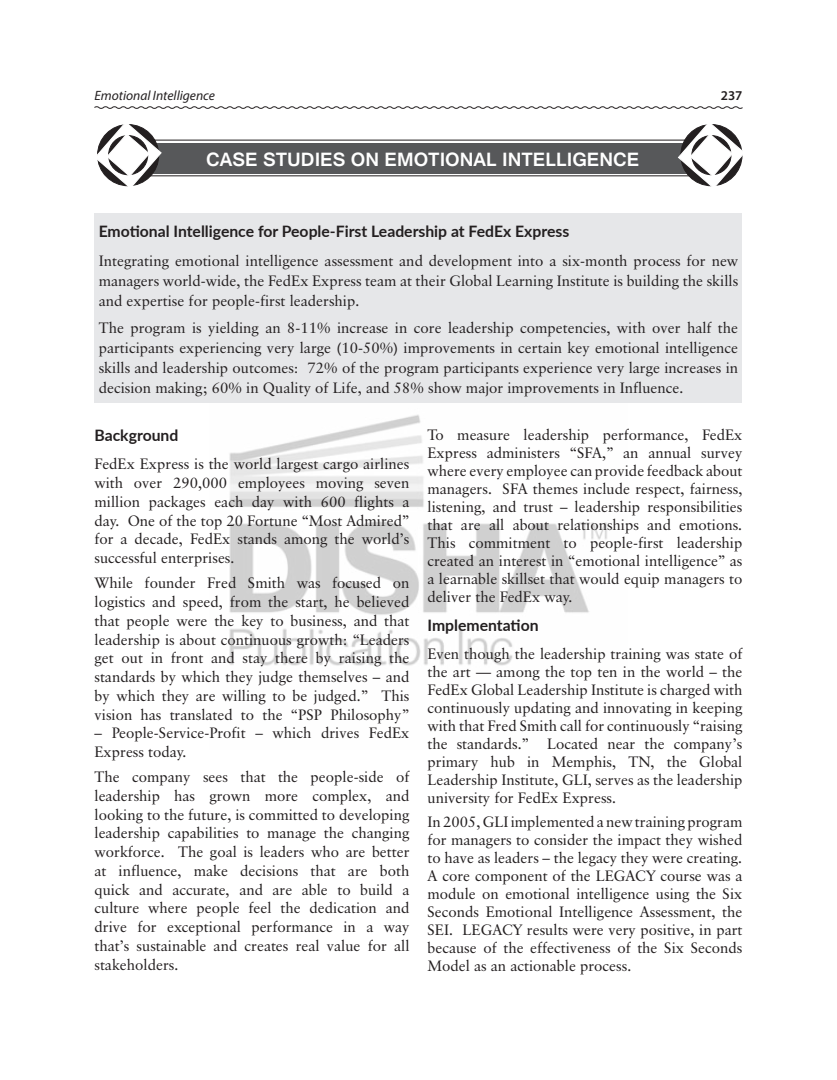
<style>
.page{position:relative;width:837px;height:1080px;background:#fff}
.page>*{position:absolute;margin:0;border:0;box-sizing:border-box;transform-origin:0 0}
.t1{font:700 20.25px "Gautami";color:#fff}
.H-2{font:700 15.75px "Lato";color:#231f20}
.Body_Text{font:15px/18px "Classical Garamond BT";color:#231f20;text-align:justify}
.t2{font:italic 13.5px "Myriad Pro";color:#231f20}
.t3{font:600 13.5px "Myriad Pro";color:#231f20}
</style>
<div class="page">
<img style="left:229px;top:415px;width:378px;height:251px">
<svg style="left:94px;top:106px;width:649px;height:3px"></svg>
<div style="left:94px;top:213px;width:648px;height:190px;background:#e6e7e9"></div>
<div style="left:153px;top:143px;width:539px;height:31px;background:#57585a"></div>
<hr style="left:149px;top:140px;width:540px;height:1px;background:#231f20">
<hr style="left:149px;top:175px;width:540px;height:1px;background:#231f20">
<svg style="left:677px;top:124px;width:66px;height:63px"></svg>
<svg style="left:97px;top:124px;width:66px;height:63px"></svg>
<p class="t2" style="left:94px;top:87px;width:122px">Emotional Intelligence</p>
<p class="t3" style="left:721px;top:86px;width:23px">237</p>
<p class="t1" style="left:206px;top:147px;width:435px">CASE STUDIES ON EMOTIONAL INTELLIGENCE</p>
<p class="H-2" style="left:99px;top:219px;width:472px">Emotional Intelligence for People-First Leadership at FedEx Express</p>
<p class="Body_Text" style="left:99px;top:250px;width:641px;line-height:20.1px">Integrating emotional intelligence assessment and development into a six-month process for new managers world-wide, the FedEx Express team at their Global Learning Institute is building the skills and expertise for people-first leadership.</p>
<p class="Body_Text" style="left:99px;top:317px;width:641px;line-height:20.1px">The program is yielding an 8-11% increase in core leadership competencies, with over half the participants experiencing very large (10-50%) improvements in certain key emotional intelligence skills and leadership outcomes: 72% of the program participants experience very large increases in decision making; 60% in Quality of Life, and 58% show major improvements in Influence.</p>
<p class="H-2" style="left:94px;top:424px;width:85px">Background</p>
<p class="Body_Text" style="left:94px;top:455px;width:317px;line-height:18.8px">FedEx Express is the world largest cargo airlines with over 290,000 employees moving seven million packages each day with 600 flights a day. One of the top 20 Fortune “Most Admired” for a decade, FedEx stands among the world’s successful enterprises.</p>
<p class="Body_Text" style="left:94px;top:573px;width:317px;line-height:18.8px">While founder Fred Smith was focused on logistics and speed, from the start, he believed that people were the key to business, and that leadership is about continuous growth: “Leaders get out in front and stay there by raising the standards by which they judge themselves – and by which they are willing to be judged.” This vision has translated to the “PSP Philosophy”</p>
<p class="Body_Text" style="left:94px;top:723px;width:316px;line-height:18.8px">– People-Service-Profit – which drives FedEx<br>Express today.</p>
<p class="Body_Text" style="left:94px;top:767px;width:317px;line-height:18.8px">The company sees that the people-side of leadership has grown more complex, and looking to the future, is committed to developing leadership capabilities to manage the changing workforce. The goal is leaders who are better at influence, make decisions that are both quick and accurate, and are able to build a culture where people feel the dedication and drive for exceptional performance in a way that’s sustainable and creates real value for all stakeholders.</p>
<p class="Body_Text" style="left:428px;top:426px;width:317px">To measure leadership performance, FedEx Express administers “SFA,” an annual survey where every employee can provide feedback about managers. SFA themes include respect, fairness, listening, and trust – leadership responsibilities that are all about relationships and emotions.<br>This commitment to people-first leadership created an interest in “emotional intelligence” as a learnable skillset that would equip managers to deliver the FedEx way.</p>
<p class="H-2" style="left:427px;top:614px;width:113px">Implementation</p>
<p class="Body_Text" style="left:427px;top:644px;width:317px">Even though the leadership training was state of the art — among the top ten in the world – the FedEx Global Leadership Institute is charged with continuously updating and innovating in keeping with that Fred Smith call for continuously “raising the standards.” Located near the company’s primary hub in Memphis, TN, the Global Leadership Institute, GLI, serves as the leadership university for FedEx Express.</p>
<p class="Body_Text" style="left:427px;top:813px;width:317px">In 2005,GLIimplemented a newtraining program for managers to consider the impact they wished to have as leaders – the legacy they were creating.<br>A core component of the LEGACY course was a module on emotional intelligence using the Six Seconds Emotional Intelligence Assessment, the SEI. LEGACY results were very positive, in part because of the effectiveness of the Six Seconds Model as an actionable process.</p>
</div>
